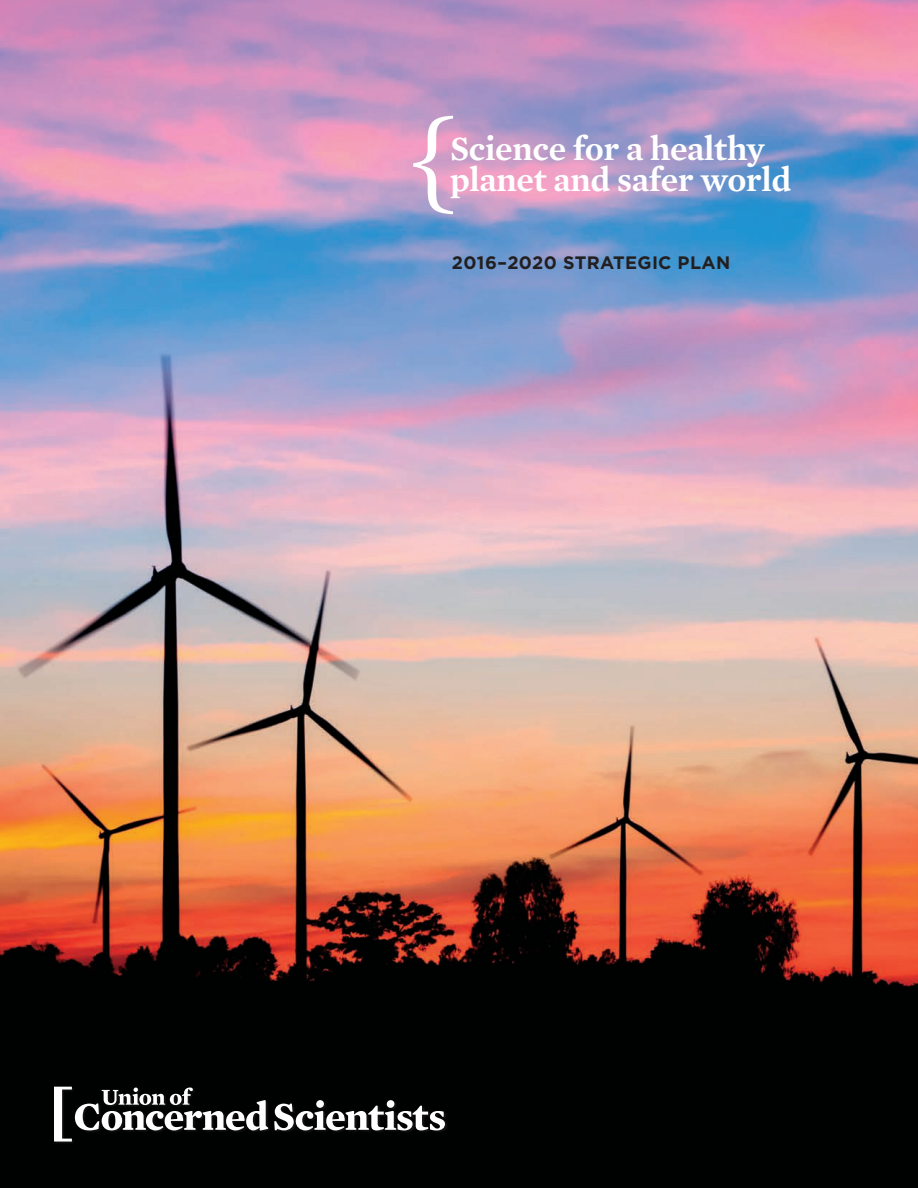
<style>
.page{position:relative;width:918px;height:1188px;background:#fff}
.page>*{position:absolute;margin:0;border:0;box-sizing:border-box;transform-origin:0 0}
.t1{font:108px "Mercury Text G1";color:#fff}
.t2{font:600 34.5px/30.8px "Mercury Text G1";letter-spacing:-.01em;color:#fff}
.t3{font:700 18px "Gotham";letter-spacing:.02em;color:#231f20}
</style>
<div class="page">
<img style="left:0;top:0;width:918px;height:1188px">
<div style="left:54px;top:1087px;width:394px;height:57px;background:#000101"></div>
<svg style="left:274px;top:1100px;width:171px;height:30px"></svg>
<svg style="left:54px;top:1087px;width:214px;height:55px"></svg>
<h1 class="t1" style="left:410px;top:82px;width:43px">{</h1>
<p class="t2" style="left:450px;top:132px;width:343px">Science for a healthy planet and safer world</p>
<p class="t3" style="left:452px;top:251px;width:280px">2016–2020 STRATEGIC PLAN</p>
</div>
